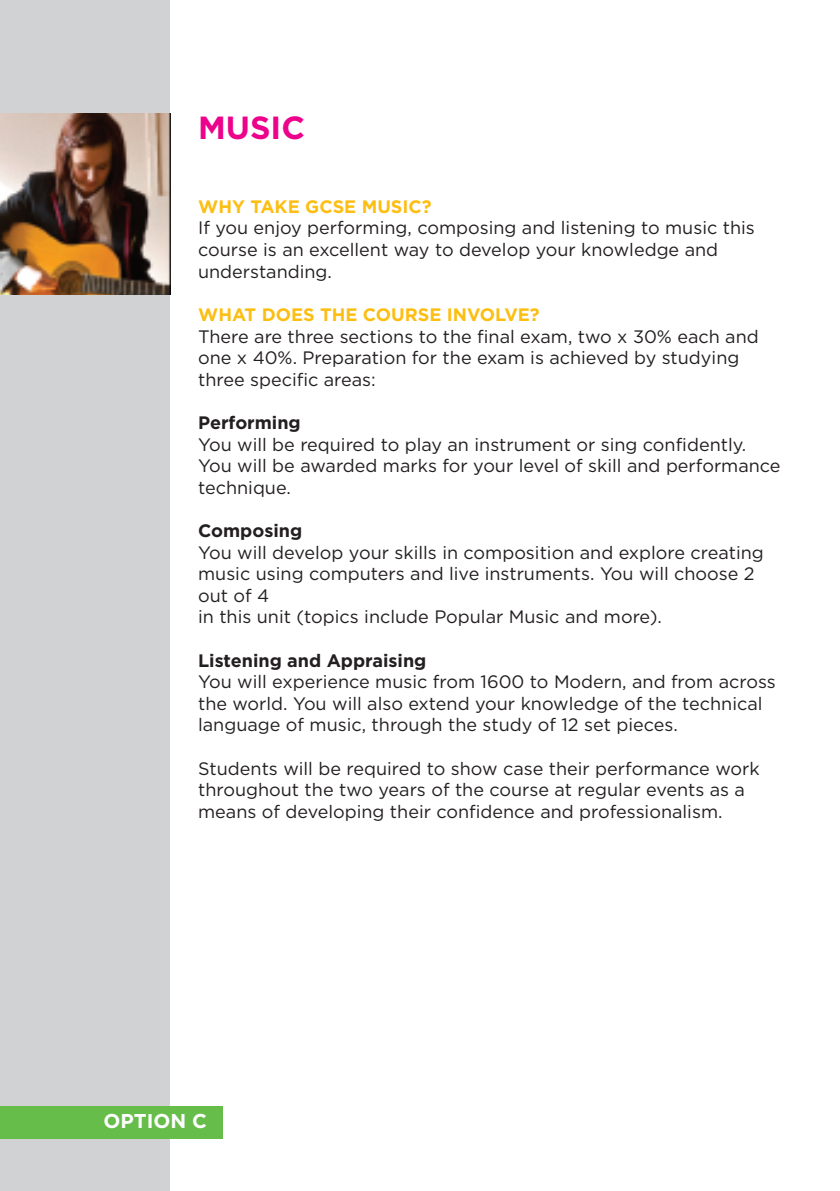
<style>
.page{position:relative;width:840px;height:1191px;background:#fff}
.page>*{position:absolute;margin:0;border:0;box-sizing:border-box;transform-origin:0 0}
.t1{font:700 32px "Gotham HTF";color:#ed028c}
.t2{font:700 20px "Gotham HTF";color:#fff}
.t3{font:18px/21.6px "Gotham HTF";color:#231f20}
.t4{font:700 18px "Gotham HTF";color:#fdbe12}
.t5{font:700 18px "Gotham HTF";color:#231f20}
</style>
<div class="page">
<div style="left:0;top:0;width:170px;height:1191px;background:#d1d2d4"></div>
<img style="left:0;top:113px;width:170px;height:182px">
<div style="left:0;top:1105px;width:223px;height:33px;background:#67bd4a"></div>
<h1 class="t1" style="left:198px;top:109px;width:108px">MUSIC</h1>
<p class="t4" style="left:198px;top:196px;width:235px">WHY TAKE GCSE MUSIC?</p>
<p class="t3" style="left:198px;top:217px;width:558px">If you enjoy performing, composing and listening to music this course is an excellent way to develop your knowledge and understanding.</p>
<p class="t4" style="left:198px;top:304px;width:343px">WHAT DOES THE COURSE INVOLVE?</p>
<p class="t3" style="left:198px;top:325px;width:562px">There are three sections to the final exam, two x 30% each and one x 40%. Preparation for the exam is achieved by studying three specific areas:</p>
<p class="t5" style="left:198px;top:412px;width:104px">Performing</p>
<p class="t3" style="left:198px;top:433px;width:583px">You will be required to play an instrument or sing confidently.<br>You will be awarded marks for your level of skill and performance technique.</p>
<p class="t5" style="left:198px;top:520px;width:106px">Composing</p>
<p class="t3" style="left:198px;top:541px;width:567px">You will develop your skills in composition and explore creating music using computers and live instruments. You will choose 2 out of 4<br>in this unit (topics include Popular Music and more).</p>
<p class="t5" style="left:198px;top:650px;width:230px">Listening and Appraising</p>
<p class="t3" style="left:198px;top:671px;width:579px">You will experience music from 1600 to Modern, and from across the world. You will also extend your knowledge of the technical language of music, through the study of 12 set pieces.</p>
<p class="t3" style="left:198px;top:757px;width:562px">Students will be required to show case their performance work throughout the two years of the course at regular events as a means of developing their confidence and professionalism.</p>
<p class="t2" style="left:103px;top:1109px;width:105px">OPTION C</p>
</div>
